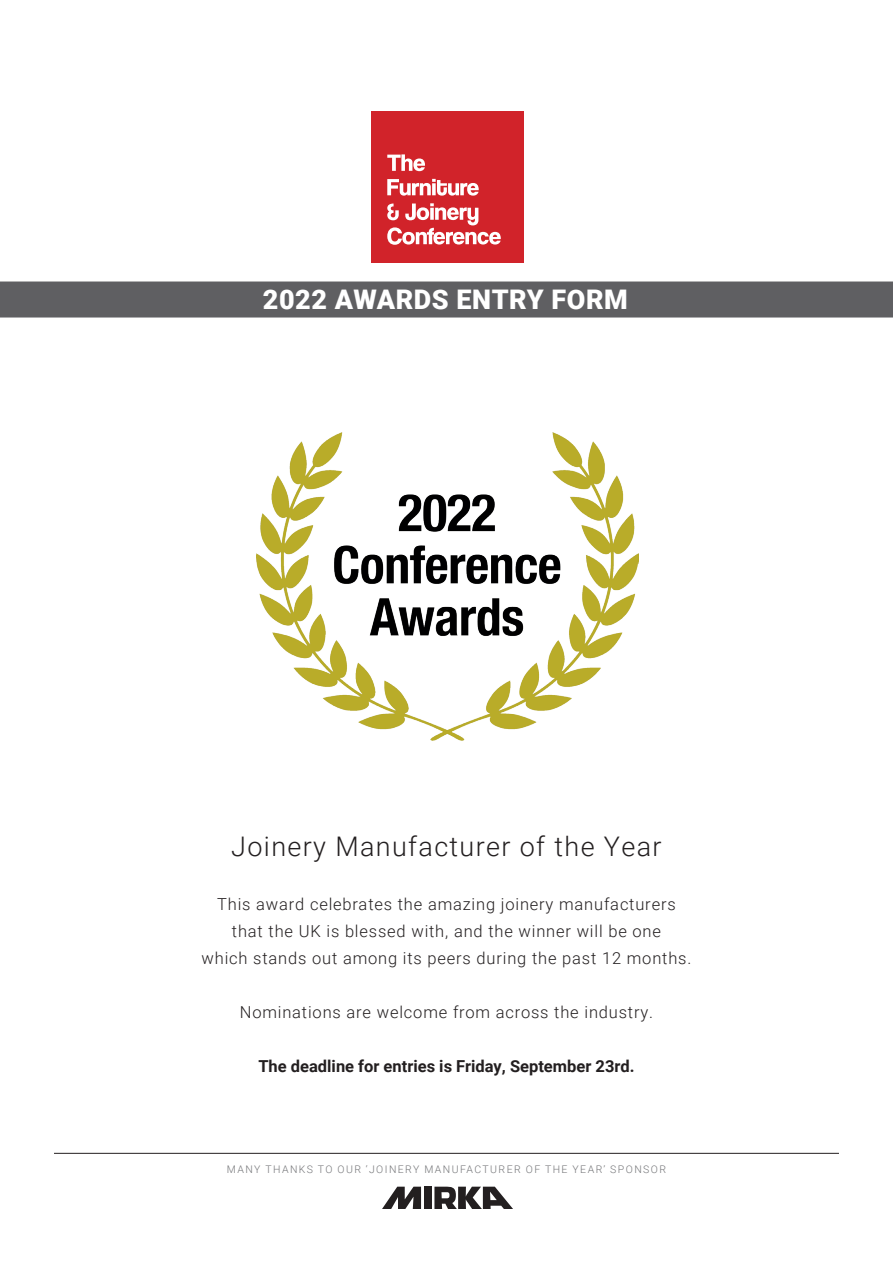
<style>
.page{position:relative;width:893px;height:1263px;background:#fff}
.page>*{position:absolute;margin:0;border:0;box-sizing:border-box;transform-origin:0 0}
.t1{font:300 27px "Roboto";letter-spacing:.05em;color:#231f20}
.t2{font:900 27px "Roboto";letter-spacing:.02em;color:#fff}
.t3{font:300 16.5px "Roboto";letter-spacing:.05em;color:#231f20}
.t4{font:700 16.5px "Roboto";color:#231f20}
.t5{font:300 10.5px "Roboto";letter-spacing:.135em;color:#757679}
</style>
<div class="page">
<img style="left:257px;top:432px;width:381px;height:309px">
<div style="left:372px;top:111px;width:152px;height:151px;background:#d1232a"></div>
<svg style="left:387px;top:154px;width:38px;height:17px"></svg>
<svg style="left:387px;top:179px;width:92px;height:17px"></svg>
<svg style="left:387px;top:203px;width:114px;height:42px"></svg>
<div style="left:0;top:281px;width:893px;height:36px;background:#5f5f62"></div>
<hr style="left:54px;top:1153px;width:785px;height:1px;background:#231f20">
<svg style="left:382px;top:1187px;width:39px;height:22px"></svg>
<svg style="left:434px;top:1187px;width:79px;height:22px"></svg>
<div style="left:424px;top:1187px;width:8px;height:22px;background:#231f20"></div>
<p class="t2" style="left:263px;top:280px;width:366px">2022 AWARDS ENTRY FORM</p>
<p class="t1" style="left:231px;top:828px;width:432px">Joinery Manufacturer of the Year</p>
<p class="t3" style="left:217px;top:893px;width:460px">This award celebrates the amazing joinery manufacturers</p>
<p class="t3" style="left:232px;top:920px;width:431px">that the UK is blessed with, and the winner will be one</p>
<p class="t3" style="left:202px;top:947px;width:491px">which stands out among its peers during the past 12 months.</p>
<p class="t3" style="left:240px;top:1001px;width:415px">Nominations are welcome from across the industry.</p>
<p class="t4" style="left:258px;top:1055px;width:378px">The deadline for entries is Friday, September 23rd.</p>
<p class="t5" style="left:227px;top:1162px;width:441px">MANY THANKS TO OUR ‘JOINERY MANUFACTURER OF THE YEAR’ SPONSOR</p>
</div>
